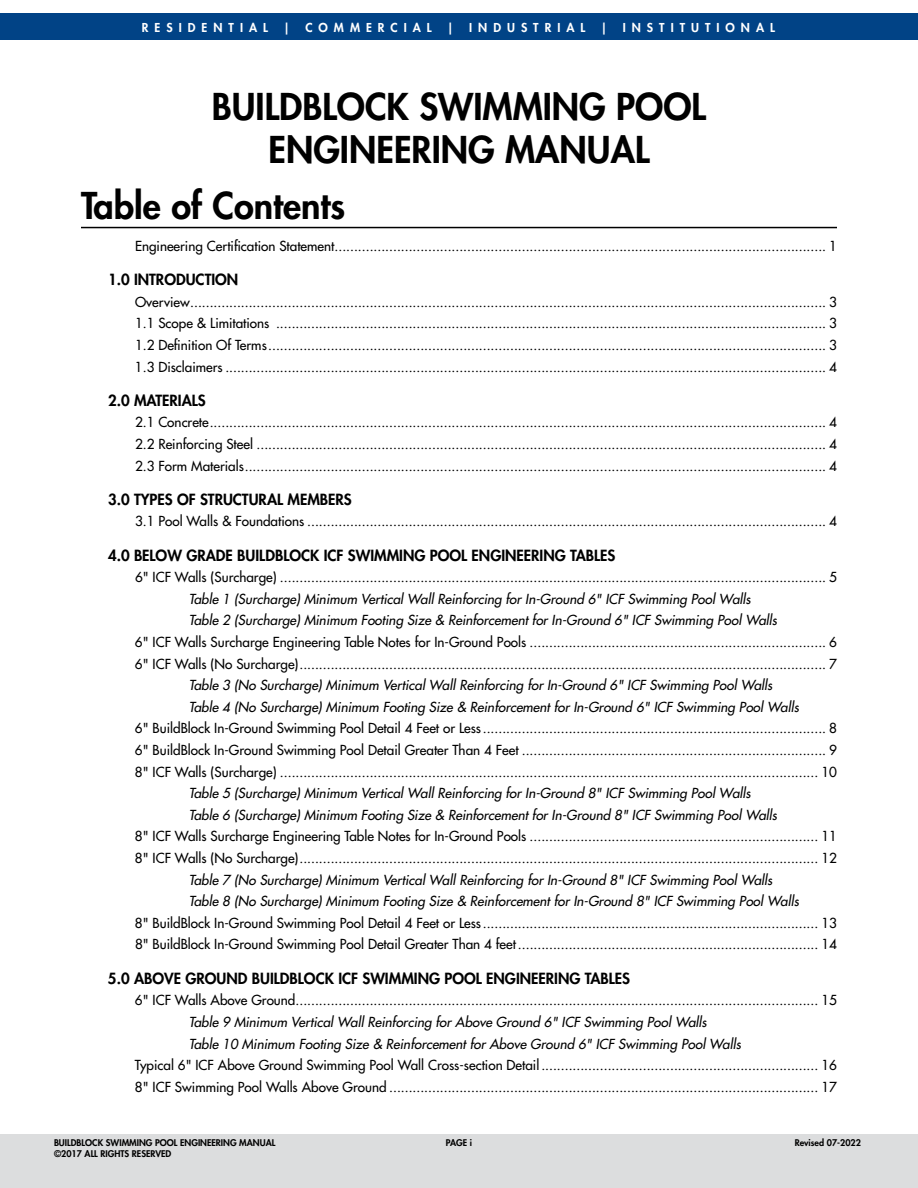
<style>
.page{position:relative;width:918px;height:1188px;background:#fff}
.page>*{position:absolute;margin:0;border:0;box-sizing:border-box;transform-origin:0 0}
.t1{font:800 36px/43.2px "Futura Std";color:#000;text-align:center}
.t2{font:800 15px "Futura Std";color:#000}
.t3{font:500 13.5px/21.6px "Futura Std";color:#000}
.t4{font:italic 500 13.5px/21.6px "Futura Std";color:#000}
.t5{font:800 12px "Futura Std";letter-spacing:.5em;color:#fff}
.t6{font:800 9px "Futura Std";color:#000}
</style>
<div class="page">
<div style="left:0;top:1134px;width:918px;height:54px;background:#dcddde"></div>
<div style="left:0;top:14px;width:918px;height:26px;background:#014386"></div>
<hr style="left:81px;top:227px;width:756px;height:1px;background:#000">
<p class="t5" style="left:142px;top:20px;width:128px">RESIDENTIAL</p>
<p class="t5" style="left:283px;top:20px;width:8px">|</p>
<p class="t5" style="left:305px;top:20px;width:128px">COMMERCIAL</p>
<p class="t5" style="left:447px;top:20px;width:8px">|</p>
<p class="t5" style="left:469px;top:20px;width:118px">INDUSTRIAL</p>
<p class="t5" style="left:601px;top:20px;width:8px">|</p>
<p class="t5" style="left:623px;top:20px;width:154px">INSTITUTIONAL</p>
<h1 class="t1" style="left:212px;top:85px;width:496px">BUILDBLOCK SWIMMING POOL<br>ENGINEERING MANUAL</h1>
<h1 class="t1" style="left:81px;top:184px;width:266px">Table of Contents</h1>
<p class="t3" style="left:135px;top:235px;width:703px">Engineering Certification Statement.............................................................................................................................. 1</p>
<p class="t2" style="left:108px;top:270px;width:132px">1.0 INTRODUCTION</p>
<p class="t3" style="left:135px;top:291px;width:704px;text-align:justify">Overview................................................................................................................................................................... 3<br>1.1 Scope &amp; Limitations ............................................................................................................................................. 3<br>1.2 Definition Of Terms............................................................................................................................................... 3<br>1.3 Disclaimers .......................................................................................................................................................... 4</p>
<p class="t2" style="left:108px;top:391px;width:99px">2.0 MATERIALS</p>
<p class="t3" style="left:135px;top:412px;width:703px;text-align:justify">2.1 Concrete.............................................................................................................................................................. 4<br>2.2 Reinforcing Steel .................................................................................................................................................. 4<br>2.3 Form Materials..................................................................................................................................................... 4</p>
<p class="t2" style="left:108px;top:490px;width:245px">3.0 TYPES OF STRUCTURAL MEMBERS</p>
<p class="t3" style="left:135px;top:511px;width:703px">3.1 Pool Walls &amp; Foundations ..................................................................................................................................... 4</p>
<p class="t2" style="left:108px;top:546px;width:509px">4.0 BELOW GRADE BUILDBLOCK ICF SWIMMING POOL ENGINEERING TABLES</p>
<p class="t3" style="left:135px;top:567px;width:703px">6" ICF Walls (Surcharge) ............................................................................................................................................ 5</p>
<p class="t4" style="left:189px;top:588px;width:590px">Table 1 (Surcharge) Minimum Vertical Wall Reinforcing for In-Ground 6" ICF Swimming Pool Walls<br>Table 2 (Surcharge) Minimum Footing Size &amp; Reinforcement for In-Ground 6" ICF Swimming Pool Walls</p>
<p class="t3" style="left:135px;top:631px;width:704px">6" ICF Walls Surcharge Engineering Table Notes for In-Ground Pools ............................................................................ 6<br>6" ICF Walls (No Surcharge)....................................................................................................................................... 7</p>
<p class="t4" style="left:189px;top:675px;width:611px">Table 3 (No Surcharge) Minimum Vertical Wall Reinforcing for In-Ground 6" ICF Swimming Pool Walls<br>Table 4 (No Surcharge) Minimum Footing Size &amp; Reinforcement for In-Ground 6" ICF Swimming Pool Walls</p>
<p class="t3" style="left:135px;top:718px;width:704px;text-align:justify">6" BuildBlock In-Ground Swimming Pool Detail 4 Feet or Less........................................................................................ 8<br>6" BuildBlock In-Ground Swimming Pool Detail Greater Than 4 Feet .............................................................................. 9<br>8" ICF Walls (Surcharge) .......................................................................................................................................... 10</p>
<p class="t4" style="left:189px;top:783px;width:590px">Table 5 (Surcharge) Minimum Vertical Wall Reinforcing for In-Ground 8" ICF Swimming Pool Walls<br>Table 6 (Surcharge) Minimum Footing Size &amp; Reinforcement for In-Ground 8" ICF Swimming Pool Walls</p>
<p class="t3" style="left:135px;top:826px;width:704px">8" ICF Walls Surcharge Engineering Table Notes for In-Ground Pools .......................................................................... 11<br>8" ICF Walls (No Surcharge)..................................................................................................................................... 12</p>
<p class="t4" style="left:189px;top:869px;width:611px">Table 7 (No Surcharge) Minimum Vertical Wall Reinforcing for In-Ground 8" ICF Swimming Pool Walls<br>Table 8 (No Surcharge) Minimum Footing Size &amp; Reinforcement for In-Ground 8" ICF Swimming Pool Walls</p>
<p class="t3" style="left:135px;top:912px;width:704px">8" BuildBlock In-Ground Swimming Pool Detail 4 Feet or Less...................................................................................... 13<br>8" BuildBlock In-Ground Swimming Pool Detail Greater Than 4 feet............................................................................. 14</p>
<p class="t2" style="left:108px;top:969px;width:524px">5.0 ABOVE GROUND BUILDBLOCK ICF SWIMMING POOL ENGINEERING TABLES</p>
<p class="t3" style="left:135px;top:990px;width:704px">6" ICF Walls Above Ground...................................................................................................................................... 15</p>
<p class="t4" style="left:189px;top:1011px;width:553px">Table 9 Minimum Vertical Wall Reinforcing for Above Ground 6" ICF Swimming Pool Walls<br>Table 10 Minimum Footing Size &amp; Reinforcement for Above Ground 6" ICF Swimming Pool Walls</p>
<p class="t3" style="left:135px;top:1054px;width:704px">Typical 6" ICF Above Ground Swimming Pool Wall Cross-section Detail ....................................................................... 16<br>8" ICF Swimming Pool Walls Above Ground .............................................................................................................. 17</p>
<p class="t6" style="left:54px;top:1137px;width:223px">BUILDBLOCK SWIMMING POOL ENGINEERING MANUAL</p>
<p class="t6" style="left:446px;top:1137px;width:28px">PAGE i</p>
<p class="t6" style="left:795px;top:1137px;width:68px">Revised 07-2022</p>
<p class="t6" style="left:54px;top:1148px;width:119px">©2017 ALL RIGHTS RESERVED</p>
</div>
